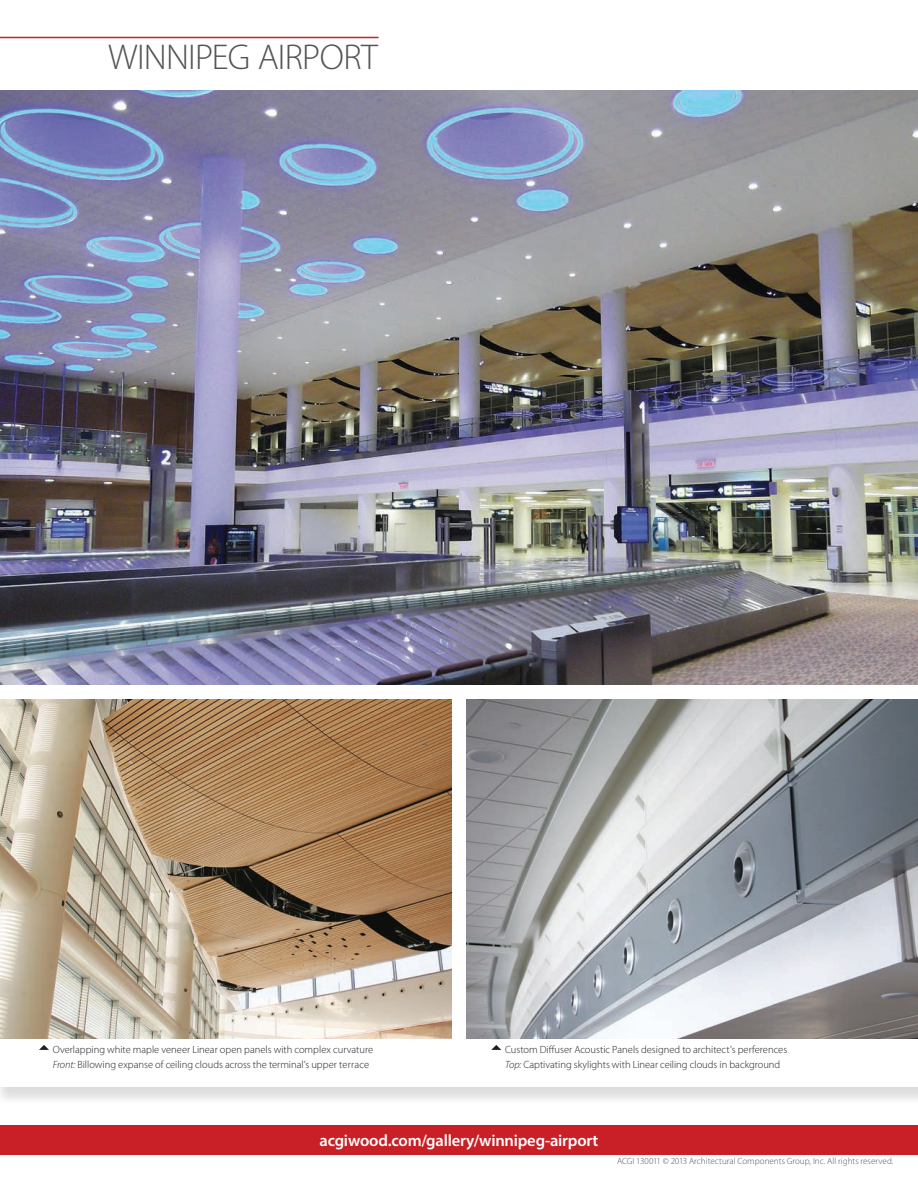
<style>
.page{position:relative;width:918px;height:1188px;background:#fff}
.page>*{position:absolute;margin:0;border:0;box-sizing:border-box;transform-origin:0 0}
.t1{font:300 36px "Myriad Pro";letter-spacing:-.02em;color:#555353}
.t2{font:600 16.5px "Myriad Pro";letter-spacing:-.01em;color:#fff}
.t3{font:300 10.5px "Myriad Pro";color:#231f20}
.t4{font:300 9px "Myriad Pro";letter-spacing:.005em;color:#555353}
.s1{font-style:italic}
</style>
<div class="page">
<hr style="left:0;top:37px;width:379px;height:1px;background:#c82026">
<div style="left:0;top:1067px;width:918px;height:39px;background:#231f20;opacity:.15"></div>
<div style="left:0;top:1065px;width:918px;height:22px;background:#fff"></div>
<img style="left:0;top:91px;width:918px;height:594px">
<img style="left:0;top:700px;width:451px;height:338px">
<img style="left:467px;top:700px;width:451px;height:338px">
<svg style="left:39px;top:1045px;width:10px;height:5px"></svg>
<svg style="left:491px;top:1045px;width:10px;height:5px"></svg>
<div style="left:0;top:1125px;width:918px;height:29px;background:#c82026"></div>
<p class="t1" style="left:108px;top:35px;width:271px">WINNIPEG AIRPORT</p>
<p class="t3" style="left:53px;top:1043px;width:322px">Overlapping white maple veneer Linear open panels with complex curvature</p>
<p class="t3" style="left:53px;top:1058px;width:318px"><span class="s1">Front:</span> Billowing expanse of ceiling clouds across the terminal’s upper terrace</p>
<p class="t3" style="left:505px;top:1043px;width:284px">Custom Diffuser Acoustic Panels designed to architect’s perferences</p>
<p class="t3" style="left:505px;top:1058px;width:277px"><span class="s1">Top:</span> Captivating skylights with Linear ceiling clouds in background</p>
<p class="t2" style="left:320px;top:1130px;width:280px">acgiwood.com/gallery/winnipeg-airport</p>
<p class="t4" style="left:617px;top:1155px;width:278px">ACGI 130011 © 2013 Architectural Components Group, Inc. All rights reserved.</p>
</div>
